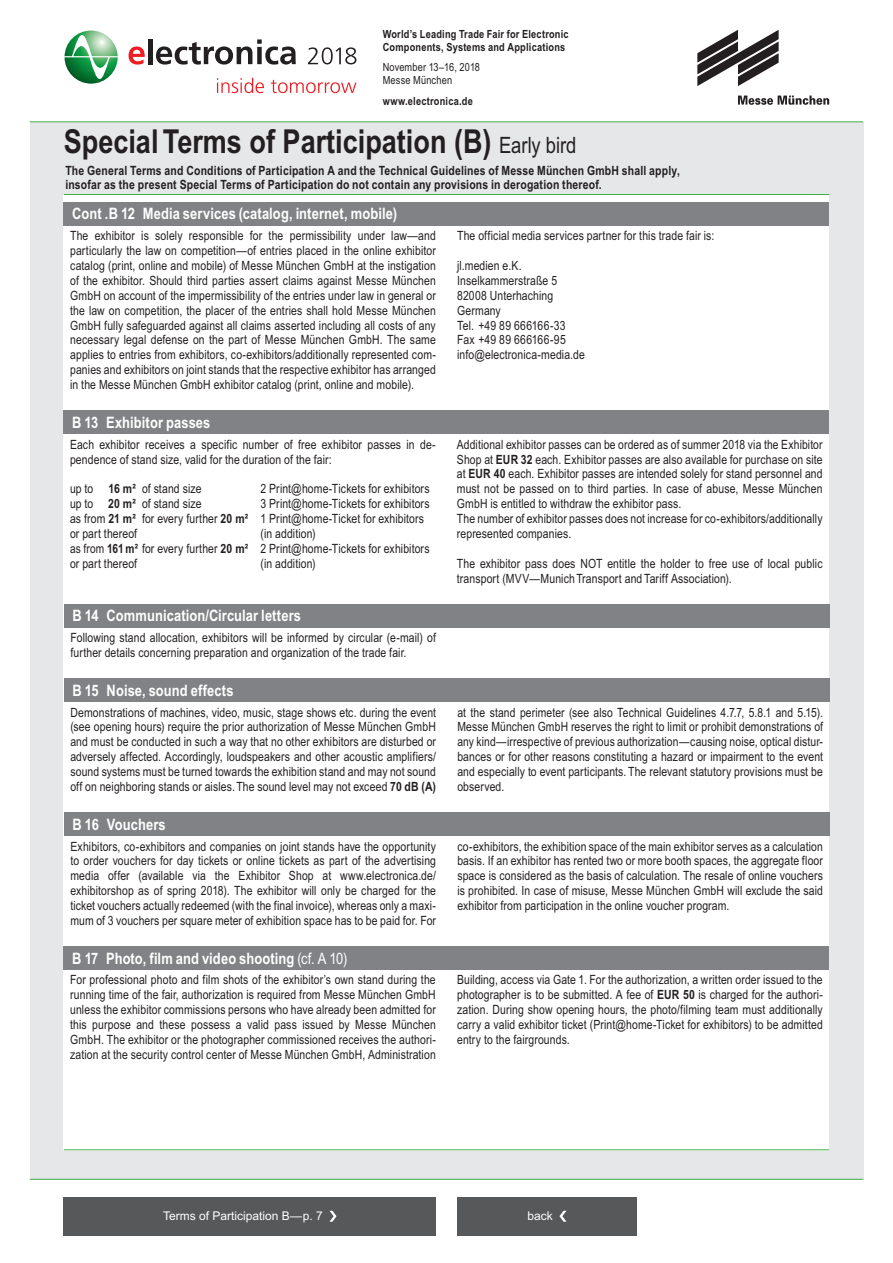
<style>
.page{position:relative;width:893px;height:1263px;background:#fff}
.page>*{position:absolute;margin:0;border:0;box-sizing:border-box;transform-origin:0 0}
.t1{font:700 33px "Arial Narrow";color:#231f20}
.t2{font:700 15.75px "Arial Narrow";letter-spacing:.005em;color:#fff}
.t3{font:12.75px/14.9px "Arial Narrow";letter-spacing:.01em;color:#231f20}
.t4{font:700 12.75px/14.2px "Arial Narrow";letter-spacing:.015em;color:#231f20}
.t5{font:12px "Arial";color:#fff}
.t6{font:700 11.25px/12.8px "Arial Narrow";letter-spacing:.02em;color:#231f20}
.t7{font:11.25px/12.8px "Arial Narrow";letter-spacing:.015em;color:#231f20}
.s1{font-weight:400;font-size:22.5px}
.s2{font-weight:700}
.s3{font-weight:400}
</style>
<div class="page">
<div style="left:30px;top:122px;width:833px;height:1057px;background:#e6e7e9"></div>
<hr style="left:30px;top:1179px;width:833px;height:1px;background:#40ae49">
<div style="left:64px;top:194px;width:765px;height:956px;background:#fff"></div>
<hr style="left:30px;top:121px;width:833px;height:1px;background:#40ae49">
<hr style="left:64px;top:1149px;width:765px;height:1px;background:#40ae49">
<hr style="left:64px;top:194px;width:765px;height:1px;background:#40ae49">
<svg style="left:738px;top:96px;width:91px;height:9px"></svg>
<svg style="left:697px;top:30px;width:82px;height:56px"></svg>
<svg style="left:217px;top:78px;width:47px;height:15px"></svg>
<svg style="left:271px;top:80px;width:85px;height:13px"></svg>
<svg style="left:129px;top:46px;width:16px;height:19px"></svg>
<hr style="left:148px;top:39px;width:4px;height:25px;background:#231f20">
<svg style="left:156px;top:39px;width:140px;height:26px"></svg>
<svg style="left:65px;top:31px;width:53px;height:53px"></svg>
<svg style="left:308px;top:47px;width:48px;height:17px"></svg>
<div style="left:64px;top:1197px;width:372px;height:38px;background:#57585a"></div>
<svg style="left:329px;top:1211px;width:8px;height:11px"></svg>
<div style="left:457px;top:1197px;width:180px;height:38px;background:#57585a"></div>
<svg style="left:559px;top:1211px;width:7px;height:11px"></svg>
<div style="left:64px;top:410px;width:765px;height:24px;background:#808285"></div>
<div style="left:64px;top:678px;width:765px;height:24px;background:#808285"></div>
<div style="left:64px;top:604px;width:765px;height:23px;background:#808285"></div>
<div style="left:64px;top:812px;width:765px;height:24px;background:#808285"></div>
<div style="left:64px;top:946px;width:765px;height:24px;background:#808285"></div>
<div style="left:64px;top:202px;width:765px;height:23px;background:#808285"></div>
<p class="t6" style="left:383px;top:27px;width:187px">World’s Leading Trade Fair for Electronic<br>Components, Systems and Applications</p>
<p class="t7" style="left:383px;top:61px;width:99px">November 13–16, 2018<br>Messe München</p>
<p class="t6" style="left:383px;top:94px;width:92px">www.electronica.de</p>
<h1 class="t1" style="left:64px;top:116px;width:514px">Special Terms of Participation (B) <span class="s1">Early bird</span></h1>
<p class="t4" style="left:65px;top:162px;width:616px">The General Terms and Conditions of Participation A and the Technical Guidelines of Messe München GmbH shall apply, insofar as the present Special Terms of Participation do not contain any provisions in derogation thereof.</p>
<p class="t2" style="left:72px;top:202px;width:326px">Cont .B 12 Media services (catalog, internet, mobile)</p>
<p class="t3" style="left:70px;top:228px;width:367px;text-align:justify">The exhibitor is solely responsible for the permissibility under law—and particularly the law on competition—of entries placed in the online exhibitor catalog (print, online and mobile) of Messe München GmbH at the instigation of the exhibitor. Should third parties assert claims against Messe München GmbH on account of the impermissibility of the entries under law in general or the law on competition, the placer of the entries shall hold Messe München GmbH fully safeguarded against all claims asserted including all costs of any necessary legal defense on the part of Messe München GmbH. The same applies to entries from exhibitors, co-exhibitors/additionally represented com&shy;panies and exhibitors on joint stands that the respective exhibitor has arranged in the Messe München GmbH exhibitor catalog (print, online and mobile).</p>
<p class="t2" style="left:72px;top:410px;width:140px">B 13 Exhibitor passes</p>
<p class="t3" style="left:70px;top:436px;width:365px">Each exhibitor receives a specific number of free exhibitor passes in de-- pendence of stand size, valid for the duration of the fair:</p>
<p class="t3" style="left:70px;top:481px;width:133px">up to <span class="s2">16 m²</span> of stand size</p>
<p class="t3" style="left:261px;top:481px;width:171px">2 Print@home-Tickets for exhibitors</p>
<p class="t3" style="left:70px;top:496px;width:133px">up to <span class="s2">20 m²</span> of stand size</p>
<p class="t3" style="left:70px;top:496px;width:361px;text-indent:190px">3 Print@home-Tickets for exhibitors as from <span class="s2">21 m²</span> for every further <span class="s2">20 m²</span> 1 Print@home-Ticket for exhibitors or part thereof</p>
<p class="t3" style="left:70px;top:525px;width:361px;text-indent:190px">(in addition)<br>as from <span class="s2">161 m²</span> for every further <span class="s2">20 m²</span> 2 Print@home-Tickets for exhibitors or part thereof</p>
<p class="t3" style="left:261px;top:555px;width:57px">(in addition)</p>
<p class="t2" style="left:73px;top:604px;width:230px">B 14 Communication/Circular letters</p>
<p class="t3" style="left:70px;top:630px;width:367px">Following stand allocation, exhibitors will be informed by circular (e-mail) of further details concerning preparation and organization of the trade fair.</p>
<p class="t2" style="left:73px;top:678px;width:163px">B 15 Noise, sound effects</p>
<p class="t3" style="left:70px;top:704px;width:367px;text-align:justify">Demonstrations of machines, video, music, stage shows etc. during the event (see opening hours) require the prior authorization of Messe München GmbH and must be conducted in such a way that no other exhibitors are disturbed or adversely affected. Accordingly, loudspeakers and other acoustic amplifiers/ sound systems must be turned towards the exhibition stand and may not sound off on neighboring stands or aisles. The sound level may not exceed <span class="s2">70 dB (A)</span></p>
<p class="t2" style="left:73px;top:812px;width:95px">B 16 Vouchers</p>
<p class="t3" style="left:70px;top:838px;width:367px;text-align:justify">Exhibitors, co-exhibitors and companies on joint stands have the opportunity to order vouchers for day tickets or online tickets as part of the advertising media offer (available via the Exhibitor Shop at www.electronica.de/ exhibitorshop as of spring 2018). The exhibitor will only be charged for the ticket vouchers actually redeemed (with the final invoice), whereas only a maxi&shy;mum of 3 vouchers per square meter of exhibition space has to be paid for. For</p>
<p class="t2" style="left:72px;top:946px;width:277px">B 17 Photo, film and video shooting <span class="s3">(cf. A 10)</span></p>
<p class="t3" style="left:70px;top:972px;width:367px;text-align:justify">For professional photo and film shots of the exhibitor’s own stand during the running time of the fair, authorization is required from Messe München GmbH unless the exhibitor commissions persons who have already been admitted for this purpose and these possess a valid pass issued by Messe München GmbH. The exhibitor or the photographer commissioned receives the authori&shy;zation at the security control center of Messe München GmbH, Administration</p>
<p class="t3" style="left:457px;top:228px;width:259px">The official media services partner for this trade fair is:</p>
<p class="t3" style="left:457px;top:258px;width:129px">jl.medien e.K.<br>Inselkammerstraße 5<br>82008 Unterhaching<br>Germany<br>Tel. +49 89 666166-33<br>Fax +49 89 666166-95 info@electronica-media.de</p>
<p class="t3" style="left:457px;top:436px;width:367px">Additional exhibitor passes can be ordered as of summer 2018 via the Exhibitor Shop at <span class="s2">EUR 32</span> each. Exhibitor passes are also available for purchase on site at <span class="s2">EUR 40</span> each. Exhibitor passes are intended solely for stand personnel and must not be passed on to third parties. In case of abuse, Messe München GmbH is entitled to withdraw the exhibitor pass.<br>The number of exhibitor passes does not increase for co-exhibitors/additionally represented companies.</p>
<p class="t3" style="left:457px;top:555px;width:367px">The exhibitor pass does NOT entitle the holder to free use of local public transport (MVV—Munich Transport and Tariff Association).</p>
<p class="t3" style="left:457px;top:704px;width:367px;text-align:justify">at the stand perimeter (see also Technical Guidelines 4.7.7, 5.8.1 and 5.15).<br>Messe München GmbH reserves the right to limit or prohibit demonstrations of any kind—irrespective of previous authorization—causing noise, optical distur&shy;bances or for other reasons constituting a hazard or impairment to the event and especially to event participants. The relevant statutory provisions must be observed.</p>
<p class="t3" style="left:457px;top:838px;width:367px;text-align:justify">co-exhibitors, the exhibition space of the main exhibitor serves as a calculation basis. If an exhibitor has rented two or more booth spaces, the aggregate floor space is considered as the basis of calculation. The resale of online vouchers is prohibited. In case of misuse, Messe München GmbH will exclude the said exhibitor from participation in the online voucher program.</p>
<p class="t3" style="left:457px;top:972px;width:367px;text-align:justify">Building, access via Gate 1. For the authorization, a written order issued to the photographer is to be submitted. A fee of <span class="s2">EUR 50</span> is charged for the authori&shy;zation. During show opening hours, the photo/filming team must additionally carry a valid exhibitor ticket (Print@home-Ticket for exhibitors) to be admitted entry to the fairgrounds.</p>
<p class="t5" style="left:163px;top:1208px;width:161px">Terms of Participation B—p. 7</p>
<p class="t5" style="left:527px;top:1208px;width:27px">back</p>
</div>
